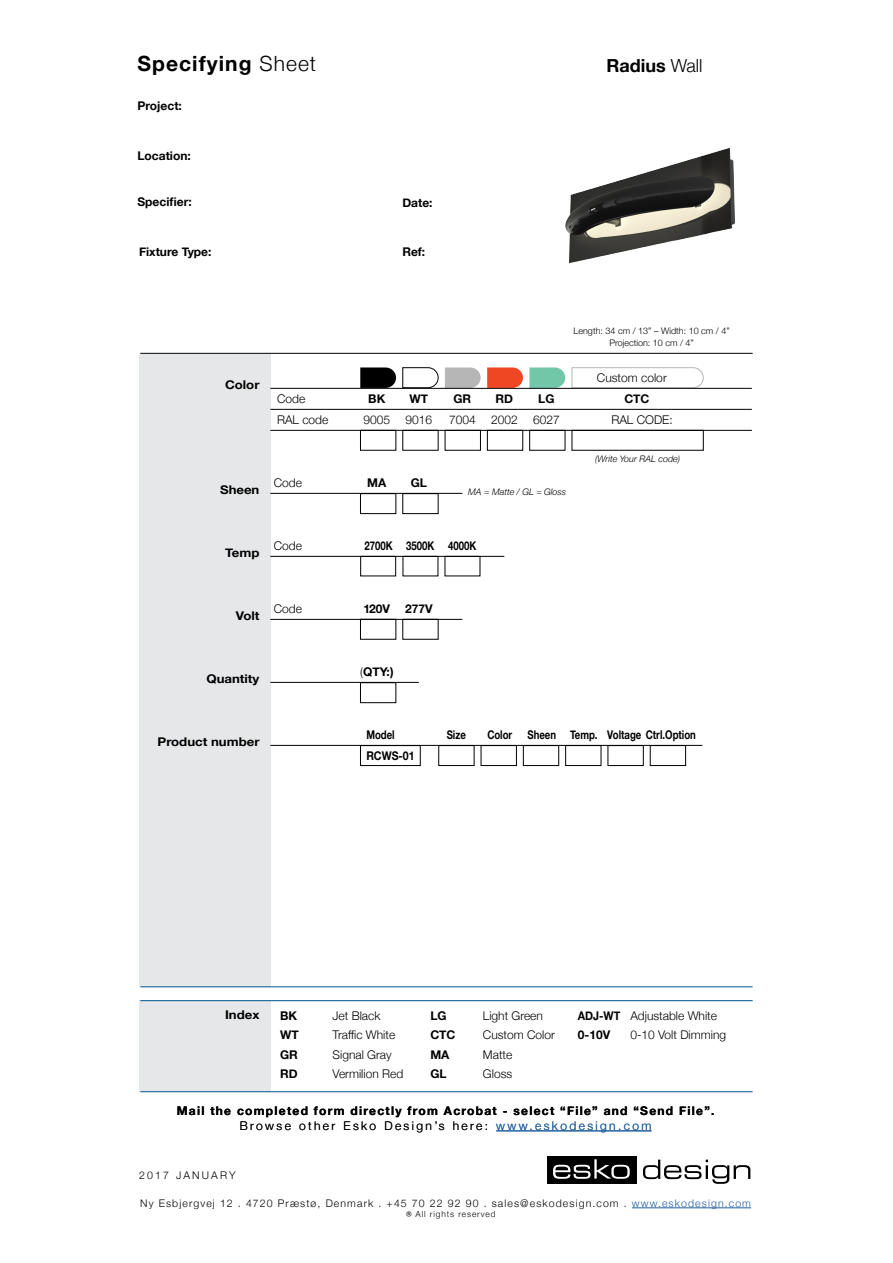
<style>
.page{position:relative;width:893px;height:1263px;background:#fff}
.page>*{position:absolute;margin:0;border:0;box-sizing:border-box;transform-origin:0 0}
.t1{font:700 21px "Helvetica Neue";letter-spacing:.05em;color:#000}
.t2{font:700 18px "Helvetica Neue";color:#000}
.t3{font:300 12px/19.5px "Helvetica Neue";color:#000}
.t4{font:700 12px/14.4px "Helvetica Neue";letter-spacing:.105em;color:#000;text-align:center}
.t5{font:700 12px "Helvetica Neue";color:#000}
.t6{font:700 12px "Helvetica Neue";color:#000;scale:.8 1}
.t7{font:700 12px "Helvetica Neue";color:#000;scale:1.1 1}
.t8{font:700 12px "Helvetica Neue";color:#000;scale:.88 1}
.t9{font:300 10.65px "Helvetica Neue";letter-spacing:.2em;color:#000}
.t10{font:300 10.5px "Helvetica Neue";letter-spacing:.105em;color:#000}
.t11{font:300 9px/12px "Helvetica Neue";color:#000;text-align:center}
.t12{font:italic 300 9px "Helvetica Neue";color:#000}
.t13{font:300 8.4px "Helvetica Neue";letter-spacing:.105em;color:#000}
.s1{font-weight:300}
.s2{font-weight:700}
.s3{font-weight:300;color:#215e9e}
.s4{color:#215e9e}
.s5{color:#fff}
.s6{font-family:"Menlo";font-weight:400}
</style>
<div class="page">
<div style="left:547px;top:1156px;width:90px;height:28px;background:#000"></div>
<svg style="left:553px;top:1159px;width:77px;height:20px"></svg>
<svg style="left:643px;top:1160px;width:107px;height:24px"></svg>
<hr style="left:632px;top:1207px;width:119px;height:1px;background:#215e9e">
<img style="left:565px;top:148px;width:170px;height:116px">
<div style="left:139px;top:1000px;width:131px;height:92px;background:#e6e7e8"></div>
<div style="left:139px;top:354px;width:131px;height:633px;background:#e6e7e8"></div>
<hr style="left:140px;top:353px;width:613px;height:1px;background:#000">
<svg style="left:360px;top:367px;width:36px;height:21px"></svg>
<svg style="left:402px;top:367px;width:36px;height:21px"></svg>
<svg style="left:445px;top:367px;width:36px;height:21px"></svg>
<svg style="left:487px;top:367px;width:36px;height:21px"></svg>
<svg style="left:529px;top:367px;width:36px;height:21px"></svg>
<svg style="left:572px;top:367px;width:132px;height:21px"></svg>
<hr style="left:270px;top:388px;width:482px;height:1px;background:#000">
<hr style="left:270px;top:409px;width:482px;height:1px;background:#000">
<hr style="left:270px;top:430px;width:482px;height:1px;background:#000">
<hr style="left:270px;top:493px;width:192px;height:1px;background:#000">
<hr style="left:270px;top:556px;width:234px;height:1px;background:#000">
<hr style="left:270px;top:619px;width:192px;height:1px;background:#000">
<hr style="left:270px;top:682px;width:149px;height:1px;background:#000">
<hr style="left:270px;top:745px;width:432px;height:1px;background:#000">
<div style="left:360px;top:619px;width:36px;height:20px;border:1px solid #000"></div>
<div style="left:360px;top:682px;width:36px;height:21px;border:1px solid #000"></div>
<div style="left:360px;top:493px;width:36px;height:21px;border:1px solid #000"></div>
<div style="left:403px;top:619px;width:35px;height:20px;border:1px solid #000"></div>
<div style="left:403px;top:493px;width:35px;height:21px;border:1px solid #000"></div>
<div style="left:487px;top:430px;width:36px;height:20px;border:1px solid #000"></div>
<div style="left:529px;top:430px;width:36px;height:20px;border:1px solid #000"></div>
<div style="left:572px;top:430px;width:131px;height:20px;border:1px solid #000"></div>
<div style="left:360px;top:556px;width:36px;height:20px;border:1px solid #000"></div>
<div style="left:403px;top:556px;width:35px;height:20px;border:1px solid #000"></div>
<div style="left:445px;top:556px;width:35px;height:20px;border:1px solid #000"></div>
<div style="left:360px;top:745px;width:60px;height:21px;border:1px solid #000"></div>
<div style="left:439px;top:745px;width:35px;height:21px;border:1px solid #000"></div>
<div style="left:481px;top:745px;width:36px;height:21px;border:1px solid #000"></div>
<div style="left:523px;top:745px;width:36px;height:21px;border:1px solid #000"></div>
<div style="left:565px;top:745px;width:36px;height:21px;border:1px solid #000"></div>
<div style="left:608px;top:745px;width:35px;height:21px;border:1px solid #000"></div>
<div style="left:650px;top:745px;width:36px;height:21px;border:1px solid #000"></div>
<div style="left:360px;top:430px;width:36px;height:20px;border:1px solid #000"></div>
<div style="left:403px;top:430px;width:35px;height:20px;border:1px solid #000"></div>
<div style="left:445px;top:430px;width:36px;height:20px;border:1px solid #000"></div>
<hr style="left:496px;top:1130px;width:155px;height:1px;background:#215e9e">
<hr style="left:140px;top:1091px;width:613px;height:1px;background:#005691">
<hr style="left:140px;top:1000px;width:613px;height:1px;background:#005691">
<hr style="left:140px;top:986px;width:613px;height:1px;background:#005691">
<h1 class="t1" style="left:137px;top:47px;width:180px">Specifying <span class="s1">Sheet</span></h1>
<h2 class="t2" style="left:606px;top:51px;width:97px">Radius <span class="s1">Wall</span></h2>
<p class="t5" style="left:137px;top:96px;width:46px">Project:</p>
<p class="t5" style="left:137px;top:146px;width:55px">Location:</p>
<p class="t5" style="left:137px;top:192px;width:56px">Specifier:</p>
<p class="t5" style="left:402px;top:193px;width:32px">Date:</p>
<p class="t5" style="left:139px;top:242px;width:74px">Fixture Type:</p>
<p class="t5" style="left:402px;top:242px;width:24px">Ref:</p>
<p class="t7" style="left:225px;top:375px;width:33px">Color</p>
<p class="t11" style="left:574px;top:324px;width:158px">Length: 34 cm / 13” – Width: 10 cm / 4”<br>Projection: 10 cm / 4”</p>
<p class="t3" style="left:597px;top:367px;width:71px">Custom color</p>
<p class="t3" style="left:277px;top:388px;width:30px">Code</p>
<p class="t5" style="left:368px;top:390px;width:19px">BK</p>
<p class="t5" style="left:409px;top:390px;width:20px">WT</p>
<p class="t5" style="left:453px;top:390px;width:19px">GR</p>
<p class="t5" style="left:496px;top:390px;width:19px">RD</p>
<p class="t5" style="left:538px;top:390px;width:18px">LG</p>
<p class="t5" style="left:624px;top:390px;width:27px">CTC</p>
<p class="t3" style="left:277px;top:409px;width:53px">RAL code</p>
<p class="t3" style="left:363px;top:409px;width:28px">9005</p>
<p class="t3" style="left:405px;top:409px;width:28px">9016</p>
<p class="t3" style="left:449px;top:409px;width:28px">7004</p>
<p class="t3" style="left:491px;top:409px;width:28px">2002</p>
<p class="t3" style="left:533px;top:409px;width:28px">6027</p>
<p class="t3" style="left:611px;top:409px;width:63px">RAL CODE:</p>
<p class="t7" style="left:220px;top:480px;width:37px">Sheen</p>
<p class="t3" style="left:274px;top:472px;width:30px">Code</p>
<p class="t5" style="left:367px;top:474px;width:21px">MA</p>
<p class="t5" style="left:411px;top:474px;width:18px">GL</p>
<p class="t12" style="left:468px;top:484px;width:99px">MA = Matte / GL = Gloss</p>
<p class="t7" style="left:225px;top:543px;width:33px">Temp</p>
<p class="t3" style="left:274px;top:535px;width:30px">Code</p>
<p class="t6" style="left:364px;top:537px;width:142px">2700K 3500K 4000K</p>
<p class="t7" style="left:236px;top:606px;width:23px">Volt</p>
<p class="t3" style="left:274px;top:598px;width:30px">Code</p>
<p class="t5" style="left:363px;top:600px;width:71px">120V 277V</p>
<p class="t12" style="left:595px;top:451px;width:86px">(Write Your RAL code)</p>
<p class="t7" style="left:206px;top:669px;width:50px">Quantity</p>
<p class="t7" style="left:158px;top:732px;width:94px">Product number</p>
<p class="t5" style="left:360px;top:663px;width:35px"><span class="s1">(</span>QTY:)</p>
<p class="t6" style="left:366px;top:726px;width:37px">Model</p>
<p class="t6" style="left:447px;top:726px;width:26px">Size</p>
<p class="t6" style="left:487px;top:726px;width:33px">Color</p>
<p class="t6" style="left:528px;top:726px;width:212px">Sheen Temp. Voltage Ctrl.Option</p>
<p class="t8" style="left:366px;top:747px;width:56px">RCWS-01</p>
<p class="t7" style="left:225px;top:1005px;width:33px">Index</p>
<p class="t5" style="left:280px;top:1006px;width:19px">BK</p>
<p class="t3" style="left:333px;top:1005px;width:49px">Jet Black</p>
<p class="t5" style="left:280px;top:1025px;width:20px">WT</p>
<p class="t3" style="left:333px;top:1024px;width:64px">Traffic White</p>
<p class="t5" style="left:280px;top:1045px;width:19px">GR</p>
<p class="t3" style="left:333px;top:1044px;width:61px">Signal Gray</p>
<p class="t5" style="left:280px;top:1064px;width:19px">RD</p>
<p class="t3" style="left:333px;top:1063px;width:72px">Vermilion Red</p>
<p class="t5" style="left:430px;top:1006px;width:18px">LG</p>
<p class="t3" style="left:483px;top:1005px;width:62px">Light Green</p>
<p class="t5" style="left:430px;top:1025px;width:27px">CTC</p>
<p class="t3" style="left:483px;top:1024px;width:74px">Custom Color</p>
<p class="t5" style="left:430px;top:1045px;width:21px">MA</p>
<p class="t3" style="left:483px;top:1044px;width:31px">Matte</p>
<p class="t5" style="left:430px;top:1064px;width:18px">GL</p>
<p class="t3" style="left:483px;top:1063px;width:31px">Gloss</p>
<p class="t3" style="left:578px;top:1005px;width:141px"><span class="s2">ADJ-WT</span> Adjustable White<br><span class="s2">0-10V</span></p>
<p class="t3" style="left:630px;top:1024px;width:97px">0-10 Volt Dimming</p>
<p class="t4" style="left:177px;top:1104px;width:539px">Mail the completed form directly from Acrobat - select “File” and “Send File”.<br><span class="s1">Browse other Esko Design’s here:</span> <span class="s3">www.eskodesign.com</span></p>
<p class="t9" style="left:139px;top:1166px;width:98px">2017 JANUARY</p>
<p class="t10" style="left:140px;top:1194px;width:612px">Ny Esbjergvej 12 . 4720 Præstø, Denmark . +45 70 22 92 90 . sales@eskodesign.com . <span class="s4">www.eskodesign.com</span></p>
<p class="t13" style="left:396px;top:1207px;width:101px"><span class="s5">®</span> <span class="s6">®</span> All rights reserved</p>
</div>
